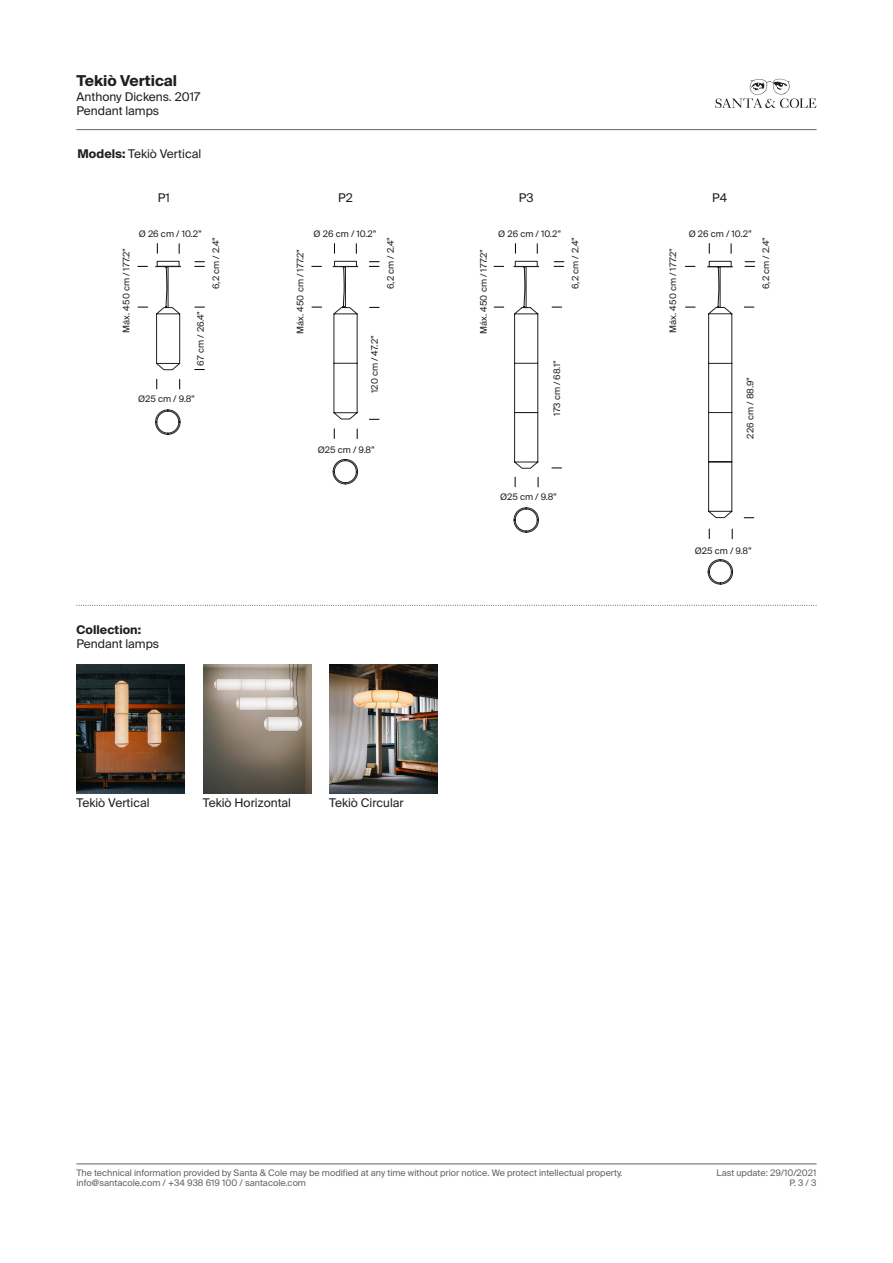
<style>
.page{position:relative;width:893px;height:1263px;background:#fff}
.page>*{position:absolute;margin:0;border:0;box-sizing:border-box;transform-origin:0 0}
.t1{font:700 15px "Suisse Intl";color:#231f20}
.t2{font:12px/14.4px "Suisse Intl";color:#231f20}
.t3{font:700 12px "Suisse Intl";color:#231f20}
.COTA{font:9px "Suisse Intl";color:#231f20}
.t4{font:9px "Suisse Intl";color:#636366}
.s1{font-weight:700}
</style>
<div class="page">
<svg style="left:715px;top:79px;width:101px;height:29px"></svg>
<hr style="left:77px;top:129px;width:739px;height:1px;background:#636366">
<hr style="left:77px;top:1163px;width:739px;height:1px;background:#636366">
<svg style="left:77px;top:605px;width:740px;height:1px"></svg>
<img style="left:330px;top:664px;width:107px;height:130px">
<img style="left:77px;top:664px;width:107px;height:130px">
<img style="left:203px;top:664px;width:108px;height:130px">
<svg style="left:155px;top:409px;width:25px;height:26px"></svg>
<svg style="left:195px;top:261px;width:10px;height:6px"></svg>
<svg style="left:369px;top:261px;width:10px;height:6px"></svg>
<svg style="left:554px;top:261px;width:10px;height:6px"></svg>
<svg style="left:745px;top:261px;width:10px;height:6px"></svg>
<svg style="left:333px;top:459px;width:25px;height:25px"></svg>
<svg style="left:514px;top:507px;width:25px;height:26px"></svg>
<svg style="left:708px;top:559px;width:25px;height:25px"></svg>
<div style="left:157px;top:261px;width:22px;height:5px;border:1px solid #231f20"></div>
<svg style="left:156px;top:266px;width:25px;height:104px"></svg>
<div style="left:334px;top:261px;width:23px;height:6px;border:1px solid #231f20"></div>
<svg style="left:333px;top:266px;width:25px;height:153px"></svg>
<div style="left:515px;top:261px;width:22px;height:6px;border:1px solid #231f20"></div>
<svg style="left:514px;top:266px;width:25px;height:203px"></svg>
<div style="left:709px;top:261px;width:22px;height:6px;border:1px solid #231f20"></div>
<svg style="left:707px;top:266px;width:25px;height:252px"></svg>
<h1 class="t1" style="left:77px;top:72px;width:102px">Tekiò Vertical</h1>
<h2 class="t2" style="left:77px;top:89px;width:125px">Anthony Dickens. 2017<br>Pendant lamps</h2>
<p class="t2" style="left:78px;top:147px;width:125px"><span class="s1">Models:</span> Tekiò Vertical</p>
<p class="t2" style="left:158px;top:190px;width:14px">P1</p>
<p class="t2" style="left:338px;top:190px;width:16px">P2</p>
<p class="t2" style="left:519px;top:190px;width:16px">P3</p>
<p class="t2" style="left:712px;top:190px;width:17px">P4</p>
<p class="COTA" style="left:139px;top:228px;width:65px">Ø 26 cm / 10.2”</p>
<p class="COTA" style="left:314px;top:228px;width:65px">Ø 26 cm / 10.2”</p>
<p class="COTA" style="left:498px;top:228px;width:65px">Ø 26 cm / 10.2”</p>
<p class="COTA" style="left:689px;top:228px;width:65px">Ø 26 cm / 10.2”</p>
<p class="COTA" style="left:211px;top:289px;width:53px;rotate:-90deg">6,2 cm / 2.4”</p>
<p class="COTA" style="left:386px;top:289px;width:53px;rotate:-90deg">6,2 cm / 2.4”</p>
<p class="COTA" style="left:570px;top:289px;width:53px;rotate:-90deg">6,2 cm / 2.4”</p>
<p class="COTA" style="left:761px;top:289px;width:53px;rotate:-90deg">6,2 cm / 2.4”</p>
<p class="COTA" style="left:121px;top:333px;width:86px;rotate:-90deg">Máx. 450 cm / 177.2”</p>
<p class="COTA" style="left:295px;top:334px;width:86px;rotate:-90deg">Máx. 450 cm / 177.2”</p>
<p class="COTA" style="left:478px;top:334px;width:86px;rotate:-90deg">Máx. 450 cm / 177.2”</p>
<p class="COTA" style="left:668px;top:332px;width:86px;rotate:-90deg">Máx. 450 cm / 177.2”</p>
<p class="COTA" style="left:195px;top:365px;width:56px;rotate:-90deg">67 cm / 26.4”</p>
<p class="COTA" style="left:369px;top:393px;width:59px;rotate:-90deg">120 cm / 47.2”</p>
<p class="COTA" style="left:552px;top:416px;width:57px;rotate:-90deg">173 cm / 68.1”</p>
<p class="COTA" style="left:745px;top:438px;width:63px;rotate:-90deg">226 cm / 88.9”</p>
<p class="COTA" style="left:138px;top:394px;width:58px">Ø25 cm / 9.8”</p>
<p class="t3" style="left:77px;top:622px;width:66px">Collection:</p>
<p class="t2" style="left:77px;top:637px;width:84px">Pendant lamps</p>
<p class="COTA" style="left:318px;top:444px;width:58px">Ø25 cm / 9.8”</p>
<p class="t2" style="left:77px;top:795px;width:75px">Tekiò Vertical</p>
<p class="t2" style="left:203px;top:795px;width:90px">Tekiò Horizontal</p>
<p class="t2" style="left:329px;top:795px;width:76px">Tekiò Circular</p>
<p class="COTA" style="left:500px;top:491px;width:58px">Ø25 cm / 9.8”</p>
<p class="COTA" style="left:695px;top:545px;width:58px">Ø25 cm / 9.8”</p>
<p class="t4" style="left:77px;top:1167px;width:547px">The technical information provided by Santa &amp; Cole may be modified at any time without prior notice. We protect intellectual property.</p>
<p class="t4" style="left:717px;top:1167px;width:101px">Last update: 29/10/2021</p>
<p class="t4" style="left:77px;top:1178px;width:231px">info@santacole.com / +34 938 619 100 / santacole.com</p>
<p class="t4" style="left:789px;top:1178px;width:29px">P. 3 / 3</p>
</div>
